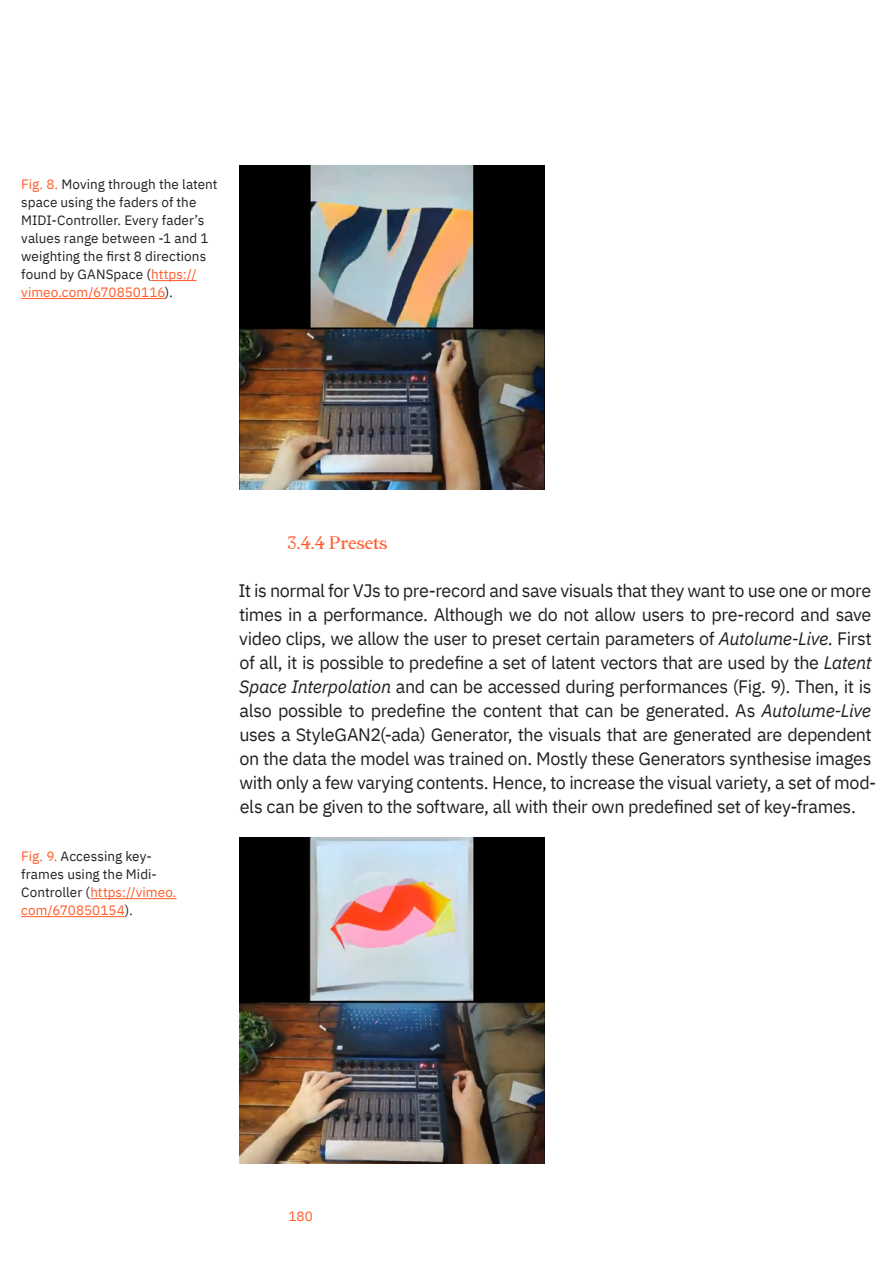
<style>
.page{position:relative;width:893px;height:1263px;background:#fff}
.page>*{position:absolute;margin:0;border:0;box-sizing:border-box;transform-origin:0 0}
.Text{font:18px/24px "IBM Plex Sans";letter-spacing:-.025em;color:#231f20}
.Subtitles_2{font:18px "Redaction 35";color:#ff5a28}
.Notes{font:13.5px/18px "IBM Plex Sans";letter-spacing:.005em;color:#231f20}
.t1{font:13.5px "IBM Plex Sans";color:#ff5a28}
.s1{color:#ff5a28}
.s2{font-style:italic}
</style>
<div class="page">
<img style="left:239px;top:165px;width:306px;height:325px">
<img style="left:239px;top:837px;width:306px;height:326px">
<hr style="left:151px;top:280px;width:46px;height:1px;background:#ff5a28">
<hr style="left:21px;top:298px;width:144px;height:1px;background:#ff5a28">
<hr style="left:90px;top:898px;width:87px;height:1px;background:#ff5a28">
<hr style="left:21px;top:916px;width:104px;height:1px;background:#ff5a28">
<p class="Notes" style="left:21px;top:174px;width:198px"><span class="s1">Fig. 8.</span> Moving through the latent space using the faders of the<br>MIDI-Controller. Every fader’s values range between -1 and 1 weighting the first 8 directions found by GANSpace (<span class="s1">https:// vimeo.com/670850116</span>).</p>
<p class="Notes" style="left:21px;top:846px;width:157px"><span class="s1">Fig. 9.</span> Accessing key&shy;frames using the Midi-<br>Controller (<span class="s1">https://vimeo. com/670850154</span>).</p>
<p class="Subtitles_2" style="left:288px;top:532px;width:101px">3.4.4 Presets</p>
<p class="Text" style="left:239px;top:577px;width:639px">It is normal for VJs to pre-record and save visuals that they want to use one or more times in a performance. Although we do not allow users to pre-record and save video clips, we allow the user to preset certain parameters of <span class="s2">Autolume-Live</span>. First of all, it is possible to predefine a set of latent vectors that are used by the <span class="s2">Latent Space Interpolation</span> and can be accessed during performances (Fig. 9). Then, it is also possible to predefine the content that can be generated. As <span class="s2">Autolume-Live </span>uses a StyleGAN2(-ada) Generator, the visuals that are generated are dependent on the data the model was trained on. Mostly these Generators synthesise images with only a few varying contents. Hence, to increase the visual variety, a set of mod&shy;els can be given to the software, all with their own predefined set of key-frames.</p>
<p class="t1" style="left:288px;top:1206px;width:26px">180</p>
</div>
